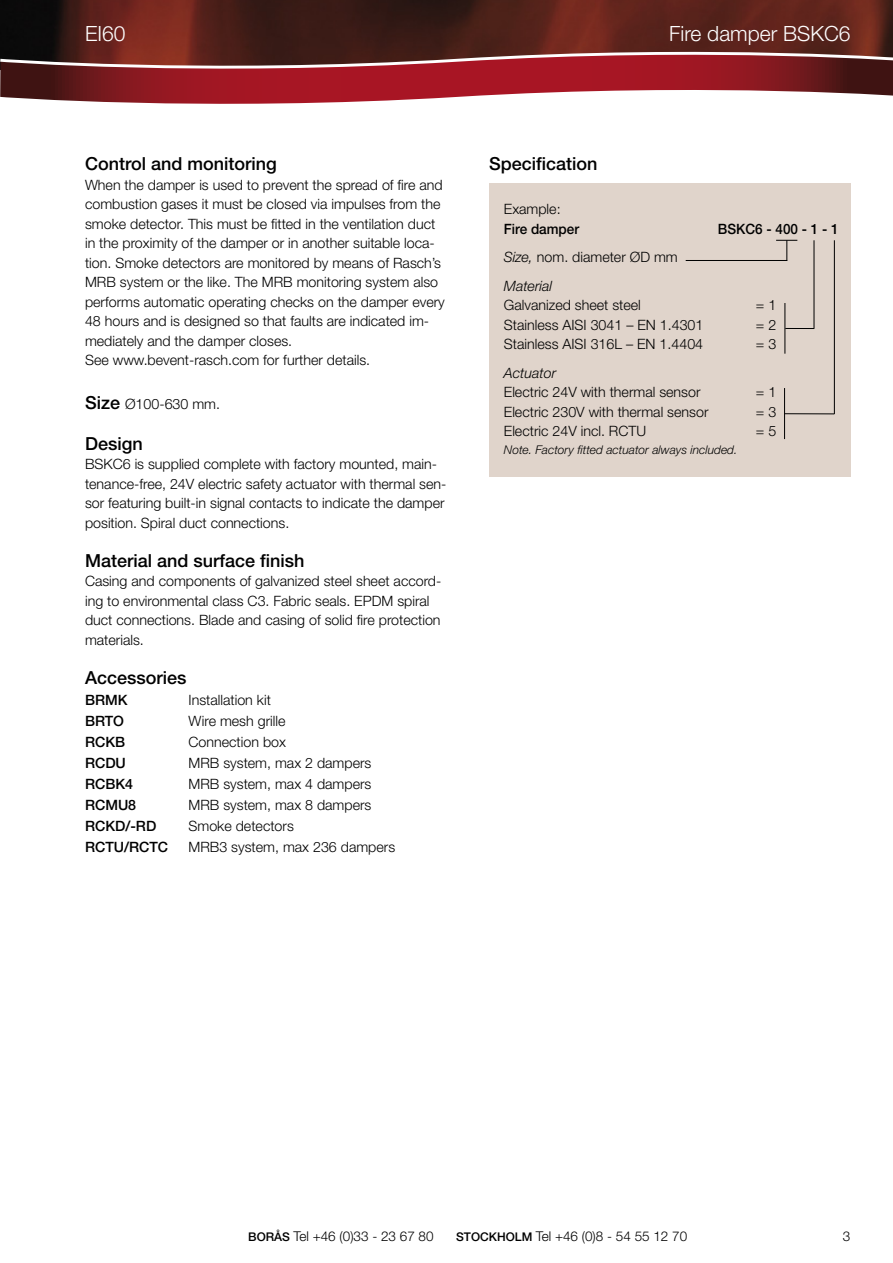
<style>
.page{position:relative;width:893px;height:1263px;background:#fff}
.page>*{position:absolute;margin:0;border:0;box-sizing:border-box;transform-origin:0 0}
.t1{font:300 21px "Helvetica Neue LT Std";color:#fff}
.t2{font:500 18px "Helvetica Neue LT Std";color:#000}
.t3{font:300 14.25px/19.5px "Helvetica Neue LT Std";color:#000}
.t4{font:500 14.25px "Helvetica Neue LT Std";color:#000}
.t5{font:500 14.25px "Helvetica Neue LT Std";color:#000;scale:.95 1}
.t6{font:italic 300 14.25px "Helvetica Neue LT Std";color:#000}
.t7{font:300 13.5px "Helvetica Neue LT Std";color:#000}
.t8{font:italic 300 12px "Helvetica Neue LT Std";color:#000}
.s1{font-weight:500;font-size:18px}
.s2{font-style:italic}
.s3{font-weight:500;font-size:12px}
</style>
<div class="page">
<img style="left:0;top:0;width:893px;height:45px">
<svg style="left:0;top:79px;width:893px;height:25px"></svg>
<svg style="left:0;top:45px;width:893px;height:34px"></svg>
<div style="left:489px;top:183px;width:361px;height:293px;background:#e0d4cb"></div>
<hr style="left:686px;top:260px;width:101px;height:1px;background:#000">
<hr style="left:784px;top:303px;width:1px;height:51px;background:#000">
<svg style="left:785px;top:328px;width:29px;height:1px"></svg>
<hr style="left:784px;top:388px;width:1px;height:51px;background:#000">
<hr style="left:784px;top:413px;width:50px;height:1px;background:#000">
<svg style="left:776px;top:240px;width:21px;height:21px"></svg>
<hr style="left:814px;top:240px;width:1px;height:89px;background:#000">
<hr style="left:834px;top:240px;width:1px;height:174px;background:#000">
<h1 class="t1" style="left:85px;top:21px;width:42px">EI60</h1>
<h1 class="t1" style="left:669px;top:21px;width:183px">Fire damper BSKC6</h1>
<p class="t2" style="left:85px;top:153px;width:193px">Control and monitoring</p>
<p class="t3" style="left:85px;top:175px;width:361px">When the damper is used to prevent the spread of fire and combustion gases it must be closed via impulses from the smoke detector. This must be fitted in the ventilation duct in the proximity of the damper or in another suitable loca&shy;tion. Smoke detectors are monitored by means of Rasch’s MRB system or the like. The MRB monitoring system also performs automatic operating checks on the damper every 48 hours and is designed so that faults are indicated im&shy;mediately and the damper closes.<br>See www.bevent-rasch.com for further details.</p>
<p class="t3" style="left:85px;top:394px;width:137px"><span class="s1">Size</span> Ø100-630 mm.</p>
<p class="t2" style="left:85px;top:433px;width:59px">Design</p>
<p class="t3" style="left:85px;top:454px;width:363px">BSKC6 is supplied complete with factory mounted, main&shy;tenance-free, 24V electric safety actuator with thermal sen&shy;sor featuring built-in signal contacts to indicate the damper position. Spiral duct connections.</p>
<p class="t2" style="left:85px;top:550px;width:221px">Material and surface finish</p>
<p class="t3" style="left:85px;top:571px;width:358px">Casing and components of galvanized steel sheet accord&shy;ing to environmental class C3. Fabric seals. EPDM spiral duct connections. Blade and casing of solid fire protection materials.</p>
<p class="t2" style="left:85px;top:667px;width:103px">Accessories</p>
<p class="t4" style="left:85px;top:691px;width:44px">BRMK</p>
<p class="t3" style="left:189px;top:690px;width:84px">Installation kit</p>
<p class="t4" style="left:85px;top:712px;width:41px">BRTO</p>
<p class="t3" style="left:189px;top:711px;width:98px">Wire mesh grille</p>
<p class="t4" style="left:85px;top:733px;width:42px">RCKB</p>
<p class="t3" style="left:189px;top:732px;width:99px">Connection box</p>
<p class="t4" style="left:85px;top:754px;width:42px">RCDU</p>
<p class="t3" style="left:189px;top:753px;width:184px">MRB system, max 2 dampers</p>
<p class="t4" style="left:85px;top:775px;width:50px">RCBK4</p>
<p class="t3" style="left:189px;top:774px;width:184px">MRB system, max 4 dampers</p>
<p class="t4" style="left:85px;top:796px;width:53px">RCMU8</p>
<p class="t3" style="left:189px;top:795px;width:184px">MRB system, max 8 dampers</p>
<p class="t4" style="left:85px;top:817px;width:73px">RCKD/-RD</p>
<p class="t3" style="left:189px;top:816px;width:107px">Smoke detectors</p>
<p class="t4" style="left:85px;top:838px;width:85px">RCTU/RCTC</p>
<p class="t3" style="left:189px;top:837px;width:208px">MRB3 system, max 236 dampers</p>
<p class="t2" style="left:489px;top:153px;width:110px">Specification</p>
<p class="t3" style="left:504px;top:199px;width:58px">Example:</p>
<p class="t5" style="left:504px;top:220px;width:81px">Fire damper</p>
<p class="t5" style="left:718px;top:220px;width:129px">BSKC6 - 400 - 1 - 1</p>
<p class="t3" style="left:504px;top:243px;width:175px;line-height:28.5px"><span class="s2">Size,</span> nom. diameter ØD mm<br><span class="s2">Material</span></p>
<p class="t3" style="left:504px;top:295px;width:138px">Galvanized sheet steel</p>
<p class="t3" style="left:756px;top:295px;width:22px">= 1</p>
<p class="t3" style="left:504px;top:315px;width:201px">Stainless AISI 3041 – EN 1.4301</p>
<p class="t3" style="left:756px;top:315px;width:22px">= 2</p>
<p class="t3" style="left:504px;top:334px;width:201px">Stainless AISI 316L – EN 1.4404</p>
<p class="t3" style="left:756px;top:334px;width:22px">= 3</p>
<p class="t6" style="left:504px;top:364px;width:54px">Actuator</p>
<p class="t3" style="left:504px;top:382px;width:198px">Electric 24V with thermal sensor</p>
<p class="t3" style="left:756px;top:382px;width:22px">= 1</p>
<p class="t3" style="left:504px;top:402px;width:206px">Electric 230V with thermal sensor</p>
<p class="t3" style="left:756px;top:402px;width:22px">= 3</p>
<p class="t3" style="left:504px;top:421px;width:144px">Electric 24V incl. RCTU</p>
<p class="t3" style="left:756px;top:421px;width:22px">= 5</p>
<p class="t8" style="left:504px;top:443px;width:235px">Note. Factory fitted actuator always included.</p>
<p class="t7" style="left:248px;top:1228px;width:187px"><span class="s3">BORÅS</span> Tel +46 (0)33 - 23 67 80</p>
<p class="t7" style="left:456px;top:1228px;width:233px"><span class="s3">STOCKHOLM</span> Tel +46 (0)8 - 54 55 12 70</p>
<p class="t7" style="left:843px;top:1228px;width:9px">3</p>
</div>
